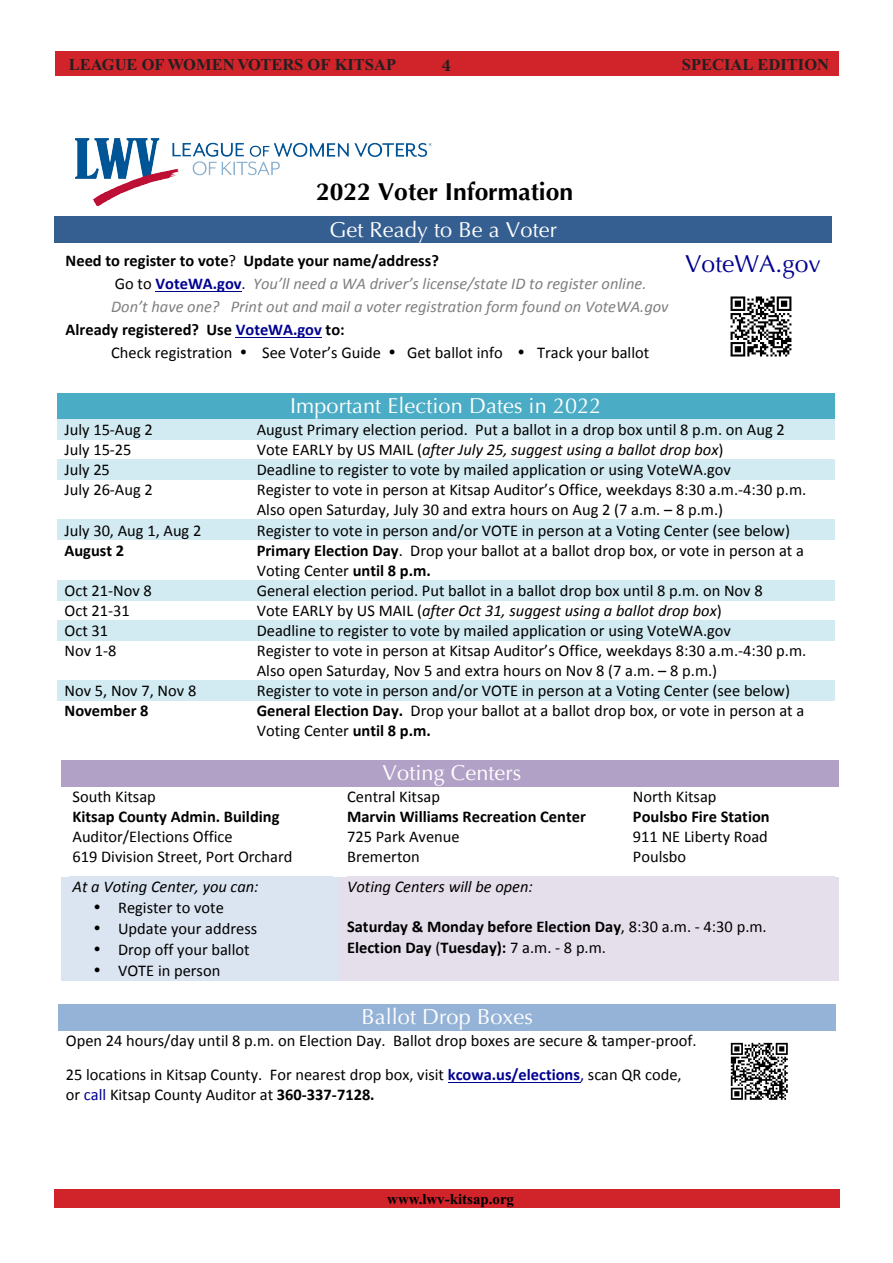
<style>
.page{position:relative;width:893px;height:1263px;background:#fff}
.page>*{position:absolute;margin:0;border:0;box-sizing:border-box;transform-origin:0 0}
.t1{font:700 24.6px "Optima";color:#000}
.t2{font:24.6px "Optima";color:#000090}
.t3{font:21.75px "Optima";letter-spacing:.005em;color:#fff}
.t4{font:700 18px "Minion Pro";color:#231f20}
.t5{font:16.5px/20.1px "Calibri";color:#000}
.t6{font:700 16.5px/20.1px "Calibri";color:#000}
.t7{font:italic 16.5px "Calibri";color:#000}
.t8{font:italic 16.5px "Calibri";color:#7f7f7f}
.t9{font:700 16.5px "Times New Roman";color:#231f20}
.t10{font:700 15px "Times New Roman";color:#000}
.s1{font-weight:400}
.s2{font-style:normal;color:#000}
.s3{font-weight:700;font-style:normal;color:#000090}
.s4{font-style:normal;color:#000090}
.s5{color:#000090}
.s6{font-style:normal}
.s7{font-weight:700}
.s8{font-weight:700;color:#000090}
</style>
<div class="page">
<div style="left:54px;top:1189px;width:786px;height:19px;background:#d1232a"></div>
<div style="left:55px;top:52px;width:783px;height:24px;background:#d1232a"></div>
<div style="left:62px;top:216px;width:762px;height:27px;background:#365f91"></div>
<hr style="left:156px;top:291px;width:86px;height:1px;background:#000090">
<hr style="left:236px;top:337px;width:86px;height:1px;background:#000090">
<div style="left:57px;top:393px;width:778px;height:26px;background:#4bacc6"></div>
<div style="left:57px;top:419px;width:192px;height:21px;background:#d2eaf1"></div>
<div style="left:249px;top:419px;width:586px;height:21px;background:#d2eaf1"></div>
<div style="left:57px;top:460px;width:192px;height:20px;background:#d2eaf1"></div>
<div style="left:249px;top:460px;width:586px;height:20px;background:#d2eaf1"></div>
<div style="left:57px;top:520px;width:192px;height:20px;background:#d2eaf1"></div>
<div style="left:249px;top:520px;width:586px;height:20px;background:#d2eaf1"></div>
<div style="left:57px;top:580px;width:192px;height:20px;background:#d2eaf1"></div>
<div style="left:249px;top:580px;width:586px;height:20px;background:#d2eaf1"></div>
<div style="left:57px;top:620px;width:192px;height:20px;background:#d2eaf1"></div>
<div style="left:249px;top:620px;width:586px;height:20px;background:#d2eaf1"></div>
<div style="left:57px;top:680px;width:192px;height:20px;background:#d2eaf1"></div>
<div style="left:249px;top:680px;width:586px;height:20px;background:#d2eaf1"></div>
<div style="left:69px;top:760px;width:766px;height:26px;background:#b2a1c7"></div>
<div style="left:61px;top:876px;width:279px;height:104px;background:#dbe5f1"></div>
<div style="left:340px;top:876px;width:499px;height:104px;background:#e5dfec"></div>
<div style="left:66px;top:1004px;width:763px;height:27px;background:#95b3d7"></div>
<hr style="left:448px;top:1082px;width:132px;height:1px;background:#000090">
<img style="left:76px;top:138px;width:355px;height:68px">
<img style="left:730px;top:296px;width:62px;height:61px">
<img style="left:730px;top:1042px;width:58px;height:58px">
<img style="left:146px;top:177px;width:285px;height:27px">
<p class="t9" style="left:69px;top:56px;width:329px">LEAGUE OF WOMEN VOTERS OF KITSAP</p>
<p class="t4" style="left:442px;top:52px;width:10px">4</p>
<p class="t9" style="left:682px;top:56px;width:149px">SPECIAL EDITION</p>
<p class="t1" style="left:316px;top:178px;width:259px">2022 Voter Information</p>
<p class="t3" style="left:329px;top:216px;width:229px">Get Ready to Be a Voter</p>
<p class="t6" style="left:66px;top:251px;width:375px">Need to register to vote<span class="s1">?</span> Update your name/address?</p>
<p class="t8" style="left:115px;top:272px;width:533px"><span class="s2">Go to</span> <span class="s3">VoteWA.gov</span><span class="s4">.</span> You’ll need a WA driver’s license/state ID to register online.</p>
<p class="t8" style="left:111px;top:295px;width:559px">Don’t have one? Print out and mail a voter registration form found on VoteWA.gov</p>
<p class="t6" style="left:66px;top:320px;width:281px">Already registered? Use <span class="s5">VoteWA.gov</span> to:</p>
<p class="t5" style="left:111px;top:343px;width:540px">Check registration • See Voter’s Guide • Get ballot info • Track your ballot</p>
<p class="t3" style="left:290px;top:393px;width:313px">Important Election Dates in 2022</p>
<p class="t2" style="left:685px;top:250px;width:137px">VoteWA.gov</p>
<p class="t5" style="left:65px;top:420px;width:90px">July 15-Aug 2</p>
<p class="t5" style="left:257px;top:420px;width:530px">August Primary election period. Put a ballot in a drop box until 8 p.m. on Aug 2</p>
<p class="t5" style="left:65px;top:440px;width:69px">July 15-25</p>
<p class="t7" style="left:257px;top:439px;width:468px"><span class="s6">Vote EARLY by US MAIL (</span>after July 25, suggest using a ballot drop box<span class="s6">)</span></p>
<p class="t5" style="left:65px;top:460px;width:47px">July 25</p>
<p class="t5" style="left:257px;top:460px;width:476px">Deadline to register to vote by mailed application or using VoteWA.gov</p>
<p class="t5" style="left:65px;top:480px;width:90px">July 26-Aug 2</p>
<p class="t5" style="left:257px;top:480px;width:551px">Register to vote in person at Kitsap Auditor’s Office, weekdays 8:30 a.m.-4:30 p.m.<br>Also open Saturday, July 30 and extra hours on Aug 2 (7 a.m. – 8 p.m.)</p>
<p class="t5" style="left:65px;top:520px;width:138px">July 30, Aug 1, Aug 2</p>
<p class="t5" style="left:257px;top:520px;width:535px">Register to vote in person and/or VOTE in person at a Voting Center (see below)</p>
<p class="t6" style="left:65px;top:540px;width:61px">August 2</p>
<p class="t5" style="left:257px;top:540px;width:549px"><span class="s7">Primary Election Day</span>. Drop your ballot at a ballot drop box, or vote in person at a<br>Voting Center <span class="s7">until 8 p.m.</span></p>
<p class="t5" style="left:65px;top:580px;width:89px">Oct 21-Nov 8</p>
<p class="t5" style="left:257px;top:580px;width:507px">General election period. Put ballot in a ballot drop box until 8 p.m. on Nov 8</p>
<p class="t5" style="left:65px;top:600px;width:67px">Oct 21-31</p>
<p class="t7" style="left:257px;top:599px;width:466px"><span class="s6">Vote EARLY by US MAIL (</span>after Oct 31, suggest using a ballot drop box<span class="s6">)</span></p>
<p class="t5" style="left:65px;top:621px;width:45px">Oct 31</p>
<p class="t5" style="left:257px;top:621px;width:476px">Deadline to register to vote by mailed application or using VoteWA.gov</p>
<p class="t5" style="left:65px;top:641px;width:54px">Nov 1-8</p>
<p class="t5" style="left:257px;top:641px;width:551px">Register to vote in person at Kitsap Auditor’s Office, weekdays 8:30 a.m.-4:30 p.m.<br>Also open Saturday, Nov 5 and extra hours on Nov 8 (7 a.m. – 8 p.m.)</p>
<p class="t5" style="left:65px;top:681px;width:133px">Nov 5, Nov 7, Nov 8</p>
<p class="t5" style="left:257px;top:681px;width:535px">Register to vote in person and/or VOTE in person at a Voting Center (see below)</p>
<p class="t6" style="left:65px;top:701px;width:86px">November 8</p>
<p class="t5" style="left:257px;top:701px;width:549px"><span class="s7">General Election Day.</span> Drop your ballot at a ballot drop box, or vote in person at a<br>Voting Center <span class="s7">until 8 p.m.</span></p>
<p class="t3" style="left:383px;top:760px;width:140px">Voting Centers</p>
<p class="t5" style="left:73px;top:786px;width:221px">South Kitsap<br><span class="s7">Kitsap County Admin. Building<br></span>Auditor/Elections Office<br>619 Division Street, Port Orchard</p>
<p class="t5" style="left:347px;top:786px;width:240px">Central Kitsap<br><span class="s7">Marvin Williams Recreation Center<br></span>725 Park Avenue<br>Bremerton</p>
<p class="t5" style="left:633px;top:786px;width:138px">North Kitsap<br><span class="s7">Poulsbo Fire Station<br></span>911 NE Liberty Road<br>Poulsbo</p>
<p class="t7" style="left:73px;top:876px;width:188px">At a Voting Center, you can:</p>
<p class="t5" style="left:93px;top:897px;width:132px">• Register to vote</p>
<p class="t5" style="left:93px;top:919px;width:165px">• Update your address</p>
<p class="t5" style="left:93px;top:939px;width:158px">• Drop off your ballot</p>
<p class="t5" style="left:93px;top:960px;width:128px">• VOTE in person</p>
<p class="t7" style="left:347px;top:876px;width:187px">Voting Centers will be open:</p>
<p class="t6" style="left:347px;top:917px;width:421px">Saturday &amp; Monday before Election Day<span class="s1">, 8:30 a.m. - 4:30 p.m.<br></span>Election Day <span class="s1">(</span>Tuesday): <span class="s1">7 a.m. - 8 p.m.</span></p>
<p class="t3" style="left:361px;top:1004px;width:173px">Ballot Drop Boxes</p>
<p class="t5" style="left:66px;top:1024px;width:632px;line-height:33.5px">Open 24 hours/day until 8 p.m. on Election Day. Ballot drop boxes are secure &amp; tamper-proof.<br>25 locations in Kitsap County. For nearest drop box, visit <span class="s8">kcowa.us/elections</span><span class="s5">,</span> scan QR code,</p>
<p class="t5" style="left:66px;top:1084px;width:310px">or <span class="s5">call</span> Kitsap County Auditor at <span class="s7">360-337-7128.</span></p>
<p class="t10" style="left:387px;top:1190px;width:128px">www.lwv-kitsap.org</p>
</div>
